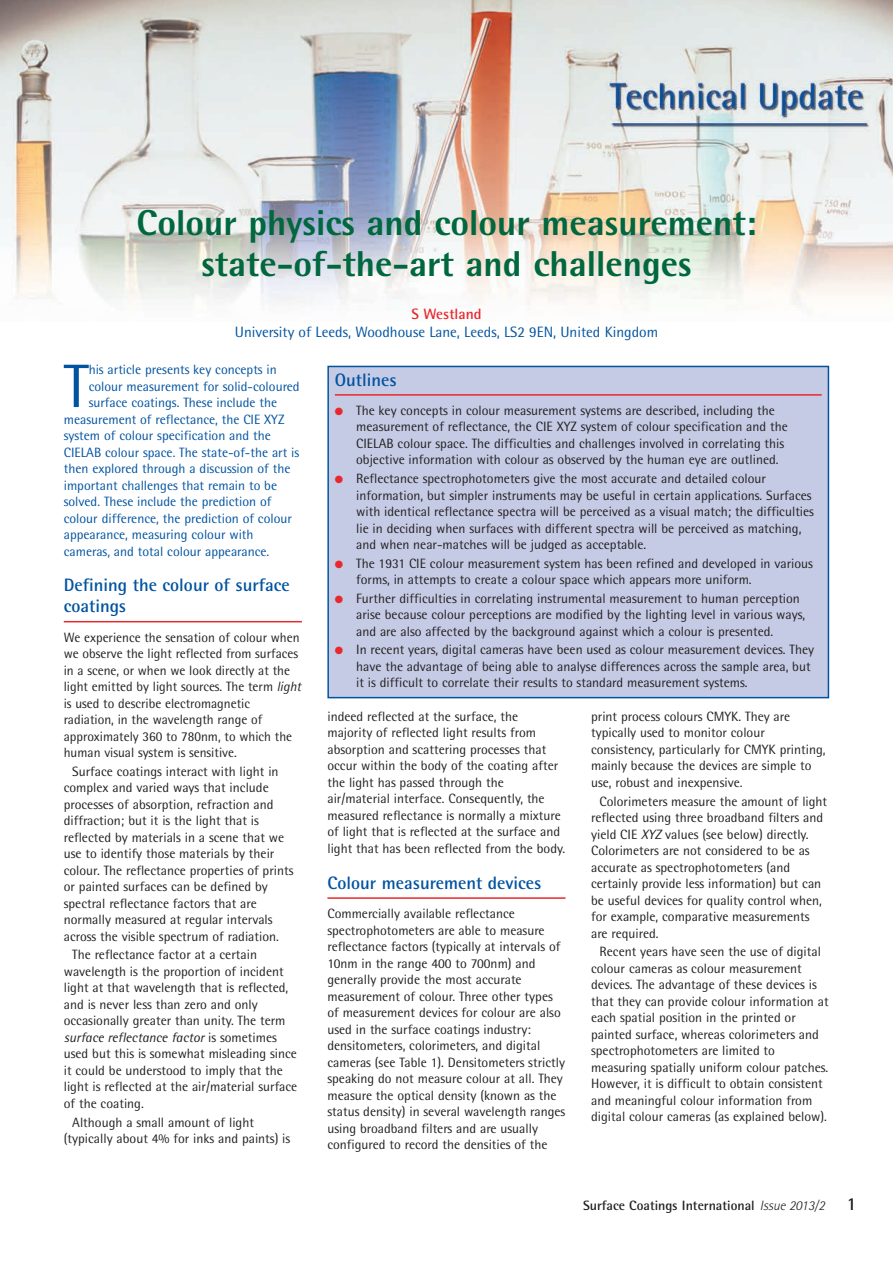
<style>
.page{position:relative;width:893px;height:1263px;background:#fff}
.page>*{position:absolute;margin:0;border:0;box-sizing:border-box;transform-origin:0 0}
.t1{font:61.35px "Rotis Semi Sans";color:#0153a0}
.t2{font:800 36px/40.5px "Rotis Semi Sans";color:#00673e;text-align:center}
.t3{font:700 18px/21px "Rotis Semi Sans";color:#0153a0}
.t4{font:15px "Rotis Semi Sans";color:#0153a0}
.t5{font:700 15px "Rotis Semi Sans";color:#e9282d}
.t6{font:13.5px/16.5px "Rotis Semi Sans";color:#231f20}
.t7{font:13.5px "Rotis Semi Sans";color:#0153a0}
.t8{font:700 13.5px "Rotis Semi Sans";color:#231f20}
.s1{font-style:italic}
.s2{color:#e9282d}
.s3{font-weight:300;font-style:italic}
.s4{font-size:18px}
</style>
<div class="page">
<img style="left:0;top:0;width:893px;height:305px">
<hr style="left:64px;top:621px;width:238px;height:1px;background:#e9282d">
<hr style="left:327px;top:897px;width:239px;height:2px;background:#e9282d">
<div style="left:329px;top:367px;width:499px;height:330px;background:#c5cbe5"></div>
<div style="left:327px;top:366px;width:502px;height:332px;border:2px solid #0153a0"></div>
<hr style="left:335px;top:394px;width:487px;height:2px;background:#e9282d">
<h2 class="t2" style="left:137px;top:206px;width:621px">Colour physics and colour measurement: state-of-the-art and challenges</h2>
<p class="t5" style="left:411px;top:309px;width:72px">S Westland</p>
<p class="t4" style="left:235px;top:327px;width:425px">University of Leeds, Woodhouse Lane, Leeds, LS2 9EN, United Kingdom</p>
<h1 class="t1" style="left:64px;top:365px;width:27px">T</h1>
<p class="t7" style="left:89px;top:365px;width:190px">his article presents key concepts in</p>
<p class="t7" style="left:89px;top:381px;width:213px">colour measurement for solid-coloured</p>
<p class="t7" style="left:89px;top:398px;width:190px">surface coatings. These include the</p>
<p class="t7" style="left:64px;top:414px;width:222px">measurement of reflectance, the CIE XYZ</p>
<p class="t7" style="left:64px;top:431px;width:209px">system of colour specification and the</p>
<p class="t7" style="left:64px;top:447px;width:237px">CIELAB colour space. The state-of-the art is</p>
<p class="t7" style="left:64px;top:464px;width:228px">then explored through a discussion of the</p>
<p class="t7" style="left:64px;top:480px;width:215px">important challenges that remain to be</p>
<p class="t7" style="left:64px;top:497px;width:209px">solved. These include the prediction of</p>
<p class="t7" style="left:64px;top:513px;width:230px">colour difference, the prediction of colour</p>
<p class="t7" style="left:64px;top:530px;width:191px">appearance, measuring colour with</p>
<p class="t7" style="left:64px;top:546px;width:207px">cameras, and total colour appearance.</p>
<h3 class="t3" style="left:64px;top:577px;width:228px">Defining the colour of surface coatings</h3>
<p class="t6" style="left:64px;top:630px;width:239px">We experience the sensation of colour when we observe the light reflected from surfaces in a scene, or when we look directly at the light emitted by light sources. The term <span class="s1">light </span>is used to describe electromagnetic radiation, in the wavelength range of approximately 360 to 780nm, to which the human visual system is sensitive.</p>
<p class="t6" style="left:64px;top:764px;width:231px;text-indent:9px">Surface coatings interact with light in complex and varied ways that include processes of absorption, refraction and diffraction; but it is the light that is reflected by materials in a scene that we use to identify those materials by their colour. The reflectance properties of prints or painted surfaces can be defined by spectral reflectance factors that are normally measured at regular intervals across the visible spectrum of radiation.</p>
<p class="t6" style="left:64px;top:948px;width:235px;text-indent:9px">The reflectance factor at a certain wavelength is the proportion of incident light at that wavelength that is reflected, and is never less than zero and only occasionally greater than unity. The term <span class="s1">surface reflectance factor</span> is sometimes used but this is somewhat misleading since it could be understood to imply that the light is reflected at the air/material surface of the coating.</p>
<p class="t6" style="left:64px;top:1115px;width:228px;text-indent:9px">Although a small amount of light (typically about 4% for inks and paints) is</p>
<h3 class="t3" style="left:335px;top:371px;width:64px">Outlines</h3>
<p class="t6" style="left:356px;top:403px;width:433px;text-indent:-21px"><span class="s2">●</span> The key concepts in colour measurement systems are described, including the measurement of reflectance, the CIE XYZ system of colour specification and the CIELAB colour space. The difficulties and challenges involved in correlating this objective information with colour as observed by the human eye are outlined.</p>
<p class="t6" style="left:356px;top:472px;width:459px;text-indent:-21px"><span class="s2">●</span> Reflectance spectrophotometers give the most accurate and detailed colour information, but simpler instruments may be useful in certain applications. Surfaces with identical reflectance spectra will be perceived as a visual match; the difficulties lie in deciding when surfaces with different spectra will be perceived as matching, and when near-matches will be judged as acceptable.</p>
<p class="t6" style="left:356px;top:556px;width:458px;text-indent:-21px"><span class="s2">●</span> The 1931 CIE colour measurement system has been refined and developed in various forms, in attempts to create a colour space which appears more uniform.</p>
<p class="t6" style="left:356px;top:591px;width:451px;text-indent:-21px"><span class="s2">●</span> Further difficulties in correlating instrumental measurement to human perception arise because colour perceptions are modified by the lighting level in various ways, and are also affected by the background against which a colour is presented.</p>
<p class="t6" style="left:356px;top:643px;width:459px;text-indent:-21px"><span class="s2">●</span> In recent years, digital cameras have been used as colour measurement devices. They have the advantage of being able to analyse differences across the sample area, but it is difficult to correlate their results to standard measurement systems.</p>
<p class="t6" style="left:327px;top:709px;width:239px">indeed reflected at the surface, the majority of reflected light results from absorption and scattering processes that occur within the body of the coating after the light has passed through the air/material interface. Consequently, the measured reflectance is normally a mixture of light that is reflected at the surface and light that has been reflected from the body.</p>
<h3 class="t3" style="left:327px;top:874px;width:216px">Colour measurement devices</h3>
<p class="t6" style="left:327px;top:907px;width:239px">Commercially available reflectance spectrophotometers are able to measure reflectance factors (typically at intervals of 10nm in the range 400 to 700nm) and generally provide the most accurate measurement of colour. Three other types of measurement devices for colour are also used in the surface coatings industry: densitometers, colorimeters, and digital cameras (see Table 1). Densitometers strictly speaking do not measure colour at all. They measure the optical density (known as the status density) in several wavelength ranges using broadband filters and are usually configured to record the densities of the</p>
<p class="t6" style="left:591px;top:709px;width:236px">print process colours CMYK. They are typically used to monitor colour consistency, particularly for CMYK printing, mainly because the devices are simple to use, robust and inexpensive.</p>
<p class="t6" style="left:591px;top:794px;width:238px;text-indent:9px">Colorimeters measure the amount of light reflected using three broadband filters and yield CIE <span class="s1">XYZ</span> values (see below) directly.<br>Colorimeters are not considered to be as accurate as spectrophotometers (and certainly provide less information) but can be useful devices for quality control when, for example, comparative measurements are required.</p>
<p class="t6" style="left:591px;top:945px;width:239px;text-indent:9px">Recent years have seen the use of digital colour cameras as colour measurement devices. The advantage of these devices is that they can provide colour information at each spatial position in the printed or painted surface, whereas colorimeters and spectrophotometers are limited to measuring spatially uniform colour patches.<br>However, it is difficult to obtain consistent and meaningful colour information from digital colour cameras (as explained below).</p>
<p class="t8" style="left:583px;top:1200px;width:275px">Surface Coatings International <span class="s3">Issue 2013/2</span> <span class="s4">1</span></p>
</div>
